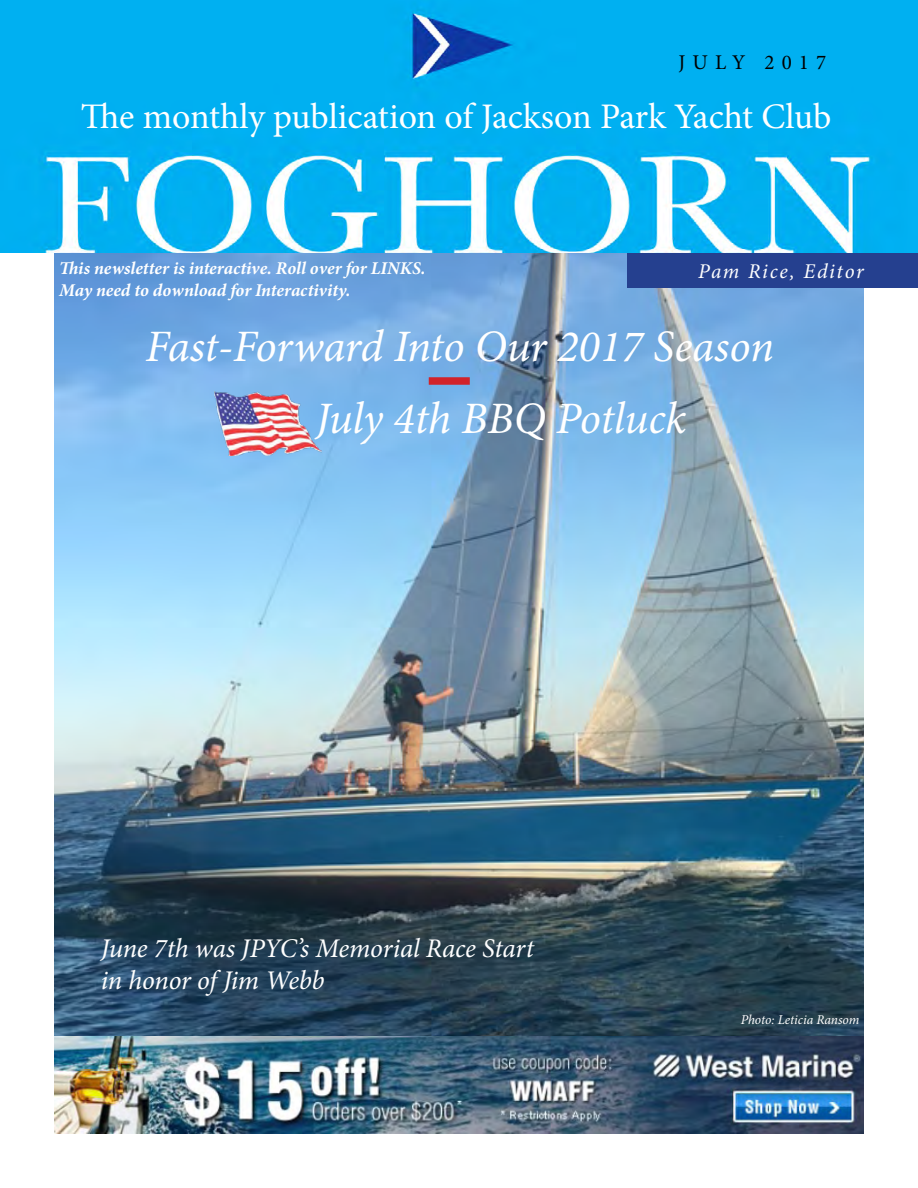
<style>
.page{position:relative;width:918px;height:1188px;background:#fff}
.page>*{position:absolute;margin:0;border:0;box-sizing:border-box;transform-origin:0 0}
.t1{font:italic 45px/72px "Minion Pro";letter-spacing:-.01em;color:#fff}
.t2{font:36px "Minion Pro";letter-spacing:-.005em;color:#fff}
.t3{font:italic 27px/32.4px "Minion Pro";letter-spacing:-.01em;color:#fff}
.t4{font:italic 21px "Minion Pro";letter-spacing:.08em;color:#fff}
.t5{font:21px "Minion Pro";letter-spacing:.34em;color:#000}
.t6{font:italic 700 18px/21.6px "Minion Pro";color:#fff}
.t7{font:italic 13.5px "Minion Pro";letter-spacing:-.005em;color:#fff}
</style>
<div class="page">
<img style="left:54px;top:253px;width:810px;height:783px">
<img style="left:0;top:0;width:918px;height:253px">
<div style="left:627px;top:253px;width:291px;height:34px;background:#25408f"></div>
<img style="left:54px;top:1036px;width:810px;height:98px">
<img style="left:215px;top:392px;width:106px;height:64px">
<div style="left:429px;top:377px;width:41px;height:8px;background:#d2232a"></div>
<p class="t5" style="left:678px;top:48px;width:149px">JULY 2017</p>
<h2 class="t2" style="left:81px;top:92px;width:752px">The monthly publication of Jackson Park Yacht Club</h2>
<p class="t6" style="left:59px;top:257px;width:368px">This newsletter is interactive. Roll over for LINKS.<br>May need to download for Interactivity.</p>
<h1 class="t1" style="left:316px;top:311px;width:460px;text-indent:-170px">Fast-Forward Into Our 2017 Season<br>July 4th BBQ Potluck</h1>
<p class="t4" style="left:698px;top:257px;width:167px">Pam Rice, Editor</p>
<h3 class="t3" style="left:101px;top:932px;width:435px">June 7th was JPYC’s Memorial Race Start in honor of Jim Webb</h3>
<p class="t7" style="left:741px;top:1010px;width:120px">Photo: Leticia Ransom</p>
</div>
